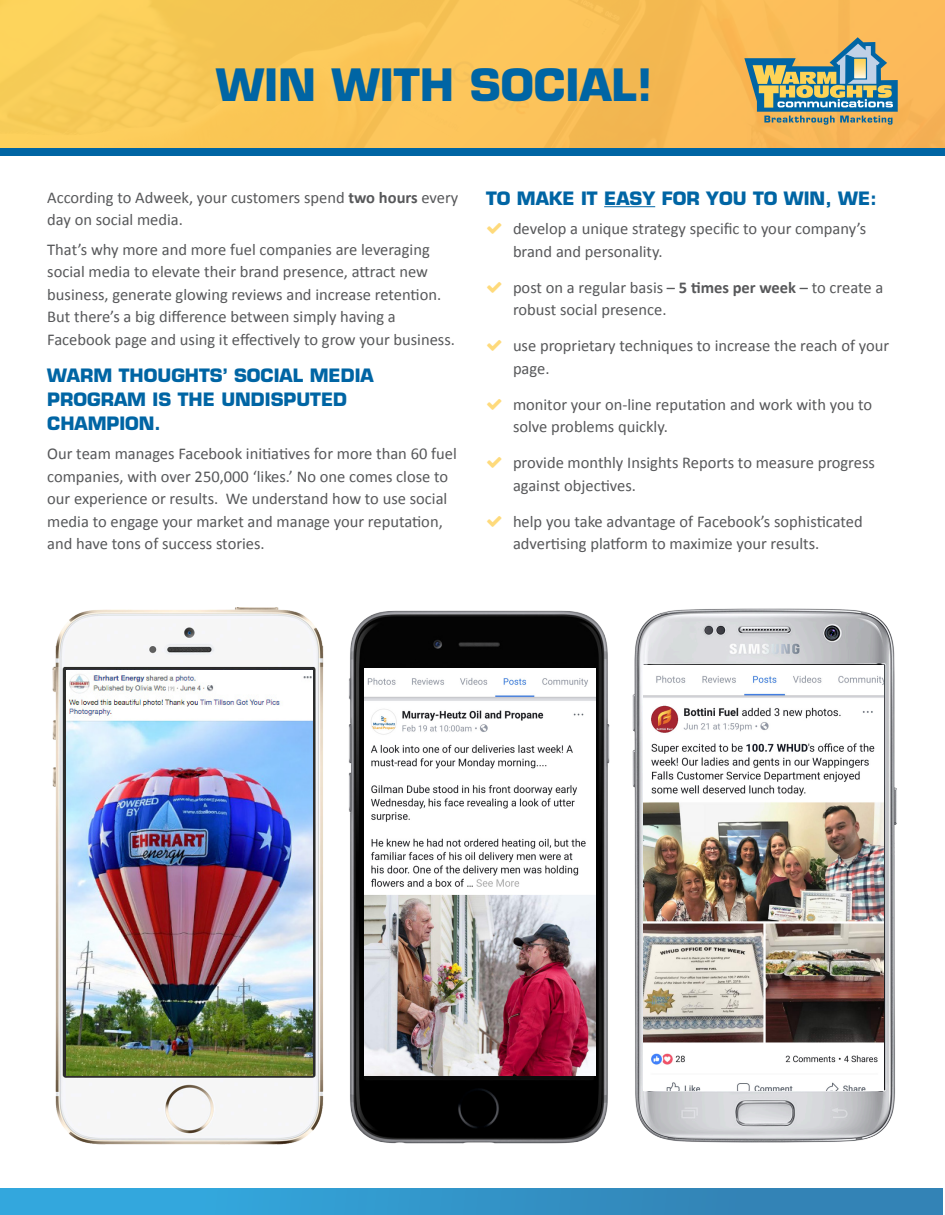
<style>
.page{position:relative;width:945px;height:1215px;background:#fff}
.page>*{position:absolute;margin:0;border:0;box-sizing:border-box;transform-origin:0 0}
.t1{font:700 43.5px "Eurostile";color:#0065a4}
.t2{font:700 18px/24px "Eurostile";color:#0065a4}
.t3{font:16.5px/22.5px "Calibri";color:#57585a}
.s1{font-weight:700}
</style>
<div class="page">
<hr style="left:604px;top:206px;width:51px;height:1px;background:#0065a4">
<div style="left:0;top:0;width:945px;height:148px;background:linear-gradient(to right,#f9ce58,#fab658)"></div>
<svg style="left:744px;top:37px;width:154px;height:88px;background:#a5a57e"></svg>
<div style="left:0;top:1189px;width:943px;height:26px;background:linear-gradient(to right,#33ade3,#337daf)"></div>
<div style="left:0;top:148px;width:945px;height:7px;background:#0065a4"></div>
<img style="left:52px;top:607px;width:272px;height:538px">
<img style="left:66px;top:671px;width:246px;height:404px">
<img style="left:348px;top:610px;width:262px;height:534px">
<img style="left:364px;top:669px;width:232px;height:406px">
<img style="left:632px;top:608px;width:265px;height:535px">
<img style="left:644px;top:666px;width:240px;height:425px">
<p class="t1" style="left:216px;top:58px;width:438px">WIN WITH SOCIAL!</p>
<p class="t3" style="left:47px;top:186px;width:413px">According to Adweek, your customers spend <span class="s1">two hours</span> every day on social media.</p>
<p class="t3" style="left:47px;top:238px;width:409px">That’s why more and more fuel companies are leveraging social media to elevate their brand presence, attract new business, generate glowing reviews and increase retention.<br>But there’s a big difference between simply having a Facebook page and using it effectively to grow your business.</p>
<p class="t2" style="left:47px;top:364px;width:328px">WARM THOUGHTS’ SOCIAL MEDIA<br>PROGRAM IS THE UNDISPUTED<br>CHAMPION.</p>
<p class="t3" style="left:47px;top:443px;width:411px">Our team manages Facebook initiatives for more than 60 fuel companies, with over 250,000 ‘likes.’ No one comes close to our experience or results. We understand how to use social media to engage your market and manage your reputation, and have tons of success stories.</p>
<p class="t2" style="left:486px;top:186px;width:392px">TO MAKE IT EASY FOR YOU TO WIN, WE:</p>
<p class="t3" style="left:513px;top:217px;width:355px">develop a unique strategy specific to your company’s brand and personality.</p>
<p class="t3" style="left:513px;top:276px;width:372px">post on a regular basis – <span class="s1">5 times per week</span> – to create a robust social presence.</p>
<p class="t3" style="left:513px;top:334px;width:378px">use proprietary techniques to increase the reach of your page.</p>
<p class="t3" style="left:513px;top:393px;width:361px">monitor your on-line reputation and work with you to solve problems quickly.</p>
<p class="t3" style="left:513px;top:451px;width:363px">provide monthly Insights Reports to measure progress against objectives.</p>
<p class="t3" style="left:513px;top:510px;width:351px">help you take advantage of Facebook’s sophisticated advertising platform to maximize your results.</p>
</div>
